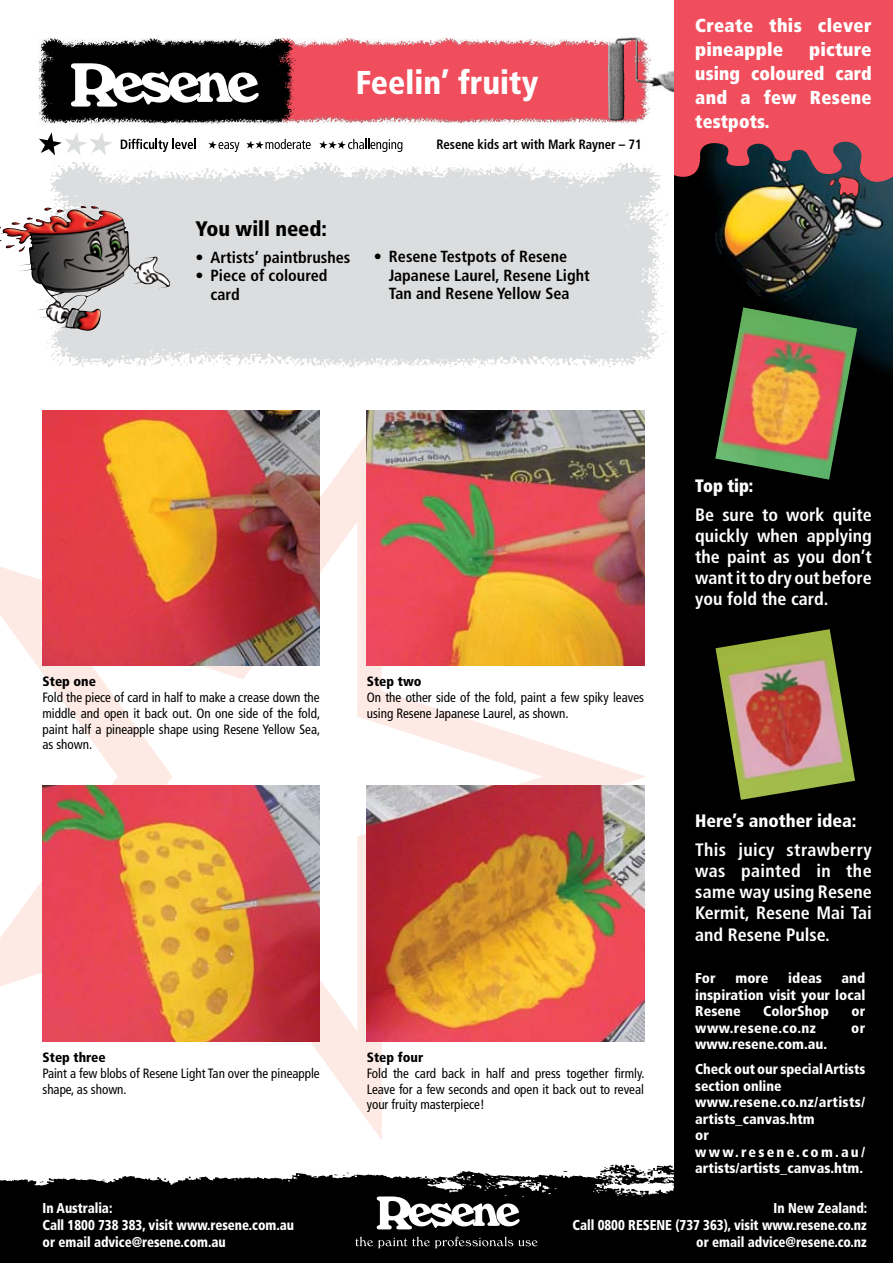
<style>
.page{position:relative;width:893px;height:1263px;background:#fff}
.page>*{position:absolute;margin:0;border:0;box-sizing:border-box;transform-origin:0 0}
.t1{font:900 condensed 33px "Frutiger";color:#fff}
.t2{font:900 condensed 21px "Frutiger";color:#000}
.t3{font:900 condensed 18.75px/24px "Frutiger";letter-spacing:.01em;color:#fff}
.t4{font:700 condensed 18px/21px "Frutiger";color:#fff;text-align:justify}
.t5{font:900 condensed 18px "Frutiger";color:#fff}
.t6{font:900 condensed 18px "Frutiger";color:#fff;scale:.93 1}
.t7{font:700 condensed 16.2px/18.5px "Frutiger";color:#000}
.t8{font:900 condensed 14.25px/16.5px "Frutiger";color:#fff}
.t9{font:900 condensed 14.25px/16.5px "Frutiger";color:#fff;scale:.92 1}
.t10{font:900 condensed 14.25px "Frutiger";letter-spacing:.03em;color:#fff}
.t11{font:condensed 13.5px/15.8px "Frutiger";color:#000;text-align:justify}
.t12{font:900 condensed 13.5px "Frutiger";color:#000}
.t13{font:700 condensed 13.5px "Frutiger";letter-spacing:-.005em;color:#000;scale:.95 1}
</style>
<div class="page">
<div style="left:674px;top:0;width:219px;height:1263px;background:#000"></div>
<img style="left:740px;top:196px;width:153px;height:174px">
<img style="left:315px;top:37px;width:359px;height:88px">
<img style="left:37px;top:38px;width:278px;height:87px">
<svg style="left:674px;top:0;width:219px;height:196px;background:#d64d59"></svg>
<img style="left:38px;top:152px;width:702px;height:216px">
<svg style="left:0;top:412px;width:646px;height:728px"></svg>
<svg style="left:58px;top:522px;width:484px;height:509px"></svg>
<img style="left:0;top:1164px;width:674px;height:99px">
<img style="left:43px;top:410px;width:277px;height:256px">
<img style="left:367px;top:410px;width:277px;height:256px">
<img style="left:43px;top:786px;width:277px;height:256px">
<img style="left:367px;top:786px;width:277px;height:256px">
<svg style="left:39px;top:132px;width:74px;height:23px"></svg>
<svg style="left:121px;top:139px;width:75px;height:13px"></svg>
<svg style="left:319px;top:139px;width:83px;height:13px"></svg>
<svg style="left:246px;top:139px;width:65px;height:10px"></svg>
<svg style="left:209px;top:141px;width:30px;height:11px"></svg>
<svg style="left:355px;top:1236px;width:183px;height:12px;background:#2b2b2b"></svg>
<svg style="left:377px;top:1196px;width:143px;height:33px"></svg>
<img style="left:715px;top:307px;width:142px;height:173px">
<img style="left:715px;top:629px;width:140px;height:171px">
<img style="left:0;top:206px;width:100px;height:92px">
<svg style="left:71px;top:63px;width:188px;height:44px"></svg>
<h1 class="t1" style="left:356px;top:63px;width:184px">Feelin’ fruity</h1>
<p class="t13" style="left:436px;top:137px;width:217px">Resene kids art with Mark Rayner – 71</p>
<h2 class="t2" style="left:196px;top:216px;width:133px">You will need:</h2>
<p class="t7" style="left:196px;top:248px;width:156px">• Artists’ paintbrushes</p>
<p class="t7" style="left:211px;top:267px;width:118px;text-indent:-15px">• Piece of coloured card</p>
<p class="t7" style="left:389px;top:247px;width:202px;text-indent:-15px">• Resene Testpots of Resene<br>Japanese Laurel, Resene Light<br>Tan and Resene Yellow Sea</p>
<h3 class="t3" style="left:695px;top:14px;width:178px">Create this clever pineapple</h3>
<h3 class="t3" style="left:695px;top:38px;width:178px;text-align:justify;text-indent:114px">picture using coloured card and a few Resene testpots.</h3>
<p class="t12" style="left:43px;top:673px;width:55px">Step one</p>
<p class="t11" style="left:43px;top:689px;width:279px">Fold the piece of card in half to make a crease down the middle and open it back out. On one side of the fold, paint half a pineapple shape using Resene Yellow Sea, as shown.</p>
<p class="t12" style="left:367px;top:673px;width:56px">Step two</p>
<p class="t11" style="left:367px;top:689px;width:279px">On the other side of the fold, paint a few spiky leaves using Resene Japanese Laurel, as shown.</p>
<p class="t12" style="left:43px;top:1049px;width:65px">Step three</p>
<p class="t11" style="left:43px;top:1065px;width:279px">Paint a few blobs of Resene Light Tan over the pineapple shape, as shown.</p>
<p class="t12" style="left:367px;top:1049px;width:58px">Step four</p>
<p class="t11" style="left:367px;top:1065px;width:279px">Fold the card back in half and press together firmly.<br>Leave for a few seconds and open it back out to reveal your fruity masterpiece!</p>
<h3 class="t6" style="left:695px;top:474px;width:64px">Top tip:</h3>
<h3 class="t4" style="left:695px;top:504px;width:178px">Be sure to work quite quickly when applying the paint as you don’t wantitto dry out before you fold the card.</h3>
<h3 class="t5" style="left:695px;top:810px;width:163px">Here’s another idea:</h3>
<h3 class="t4" style="left:695px;top:840px;width:178px">This juicy strawberry was painted in the same way using Resene Kermit, Resene Mai Tai and Resene Pulse.</h3>
<p class="t8" style="left:695px;top:970px;width:22px">For</p>
<p class="t8" style="left:735px;top:970px;width:35px">more</p>
<p class="t8" style="left:788px;top:970px;width:35px">ideas</p>
<p class="t8" style="left:695px;top:970px;width:172px;text-align:justify;text-indent:146px">and inspiration visit your local Resene</p>
<p class="t8" style="left:763px;top:1003px;width:67px">ColorShop</p>
<p class="t8" style="left:852px;top:1003px;width:15px">or</p>
<p class="t10" style="left:695px;top:1019px;width:122px">www.resene.co.nz</p>
<p class="t8" style="left:851px;top:1020px;width:16px">or</p>
<p class="t8" style="left:695px;top:1032px;width:172px;line-height:25px">www.resene.com.au.<br>Check out our special Artists</p>
<p class="t8" style="left:695px;top:1078px;width:172px">section online www.resene.co.nz/artists/ artists_canvas.htm<br>or www.resene.com.au/ artists/artists_canvas.htm.</p>
<p class="t9" style="left:43px;top:1200px;width:275px">In Australia:<br>Call 1800 738 383, visit www.resene.com.au or email advice@resene.com.au</p>
<p class="t9" style="left:573px;top:1200px;width:322px;text-align:right">In New Zealand:<br>Call 0800 RESENE (737 363), visit www.resene.co.nz or email advice@resene.co.nz</p>
</div>
